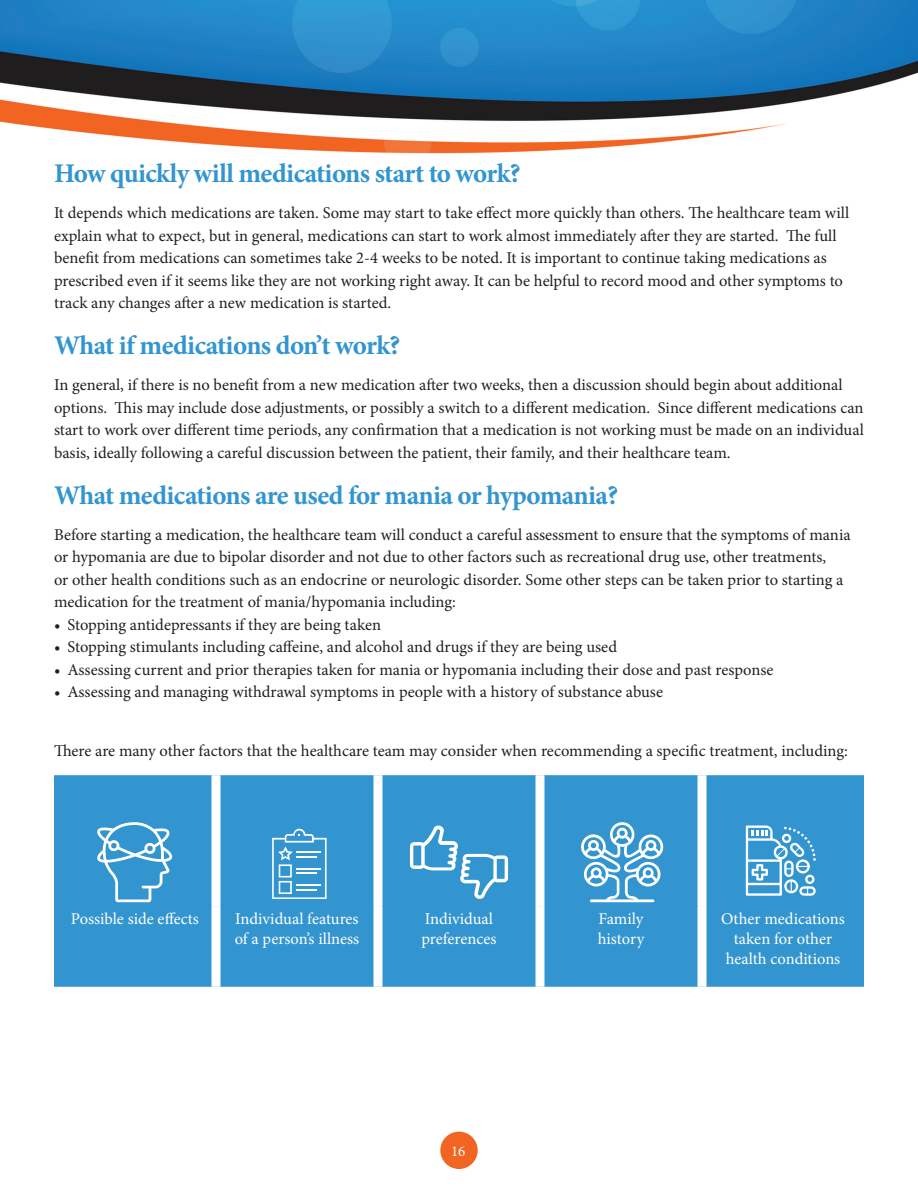
<style>
.page{position:relative;width:918px;height:1188px;background:#fff}
.page>*{position:absolute;margin:0;border:0;box-sizing:border-box;transform-origin:0 0}
.Subhead1{font:700 27px "Minion Pro";letter-spacing:-.025em;color:#3295d0}
.Body{font:16.5px/22.5px "Minion Pro";color:#231f20}
.Tab-Body{font:16.5px "Minion Pro";letter-spacing:-.005em;color:#231f20}
.t1{font:16.5px/19.8px "Minion Pro";color:#fff}
.t2{font:15px "Minion Pro";color:#fff}
</style>
<div class="page">
<img style="left:0;top:0;width:918px;height:154px">
<div style="left:440px;top:1132px;width:38px;height:37px;background:#f26422;border-radius:50%"></div>
<div style="left:54px;top:775px;width:810px;height:212px;background:#3295d0"></div>
<div style="left:212px;top:775px;width:8px;height:131px;background:#fff"></div>
<div style="left:374px;top:775px;width:8px;height:131px;background:#fff"></div>
<div style="left:536px;top:775px;width:8px;height:131px;background:#fff"></div>
<div style="left:698px;top:775px;width:8px;height:131px;background:#fff"></div>
<div style="left:212px;top:906px;width:8px;height:81px;background:#fff"></div>
<div style="left:374px;top:906px;width:8px;height:81px;background:#fff"></div>
<div style="left:536px;top:906px;width:8px;height:81px;background:#fff"></div>
<div style="left:698px;top:906px;width:8px;height:81px;background:#fff"></div>
<svg style="left:97px;top:822px;width:75px;height:80px"></svg>
<svg style="left:746px;top:826px;width:70px;height:70px"></svg>
<svg style="left:577px;top:822px;width:90px;height:80px"></svg>
<svg style="left:410px;top:825px;width:98px;height:74px;background:#56a7d8"></svg>
<svg style="left:272px;top:829px;width:55px;height:70px;background:#63aedb"></svg>
<p class="Subhead1" style="left:54px;top:155px;width:468px">How quickly will medications start to work?</p>
<p class="Body" style="left:54px;top:202px;width:797px">It depends which medications are taken. Some may start to take effect more quickly than others. The healthcare team will explain what to expect, but in general, medications can start to work almost immediately after they are started. The full benefit from medications can sometimes take 2-4 weeks to be noted. It is important to continue taking medications as prescribed even if it seems like they are not working right away. It can be helpful to record mood and other symptoms to track any changes after a new medication is started.</p>
<p class="Subhead1" style="left:54px;top:327px;width:348px">What if medications don’t work?</p>
<p class="Body" style="left:54px;top:374px;width:811px">In general, if there is no benefit from a new medication after two weeks, then a discussion should begin about additional options. This may include dose adjustments, or possibly a switch to a different medication. Since different medications can start to work over different time periods, any confirmation that a medication is not working must be made on an individual basis, ideally following a careful discussion between the patient, their family, and their healthcare team.</p>
<p class="Subhead1" style="left:54px;top:476px;width:566px">What medications are used for mania or hypomania?</p>
<p class="Body" style="left:54px;top:523px;width:798px">Before starting a medication, the healthcare team will conduct a careful assessment to ensure that the symptoms of mania or hypomania are due to bipolar disorder and not due to other factors such as recreational drug use, other treatments,<br>or other health conditions such as an endocrine or neurologic disorder. Some other steps can be taken prior to starting a medication for the treatment of mania/hypomania including:</p>
<p class="Tab-Body" style="left:54px;top:613px;width:329px">• Stopping antidepressants if they are being taken</p>
<p class="Tab-Body" style="left:54px;top:636px;width:565px">• Stopping stimulants including caffeine, and alcohol and drugs if they are being used</p>
<p class="Tab-Body" style="left:54px;top:658px;width:721px">• Assessing current and prior therapies taken for mania or hypomania including their dose and past response</p>
<p class="Tab-Body" style="left:54px;top:681px;width:611px">• Assessing and managing withdrawal symptoms in people with a history of substance abuse</p>
<p class="Body" style="left:54px;top:739px;width:795px">There are many other factors that the healthcare team may consider when recommending a specific treatment, including:</p>
<p class="t1" style="left:71px;top:909px;width:130px">Possible side effects</p>
<p class="t1" style="left:235px;top:909px;width:126px">Individual features of a person’s illness</p>
<p class="t1" style="left:421px;top:909px;width:77px">Individual preferences</p>
<p class="t1" style="left:598px;top:909px;width:48px">Family history</p>
<p class="t1" style="left:721px;top:909px;width:125px;text-align:center">Other medications taken for other health conditions</p>
<p class="t2" style="left:451px;top:1141px;width:16px">16</p>
</div>
